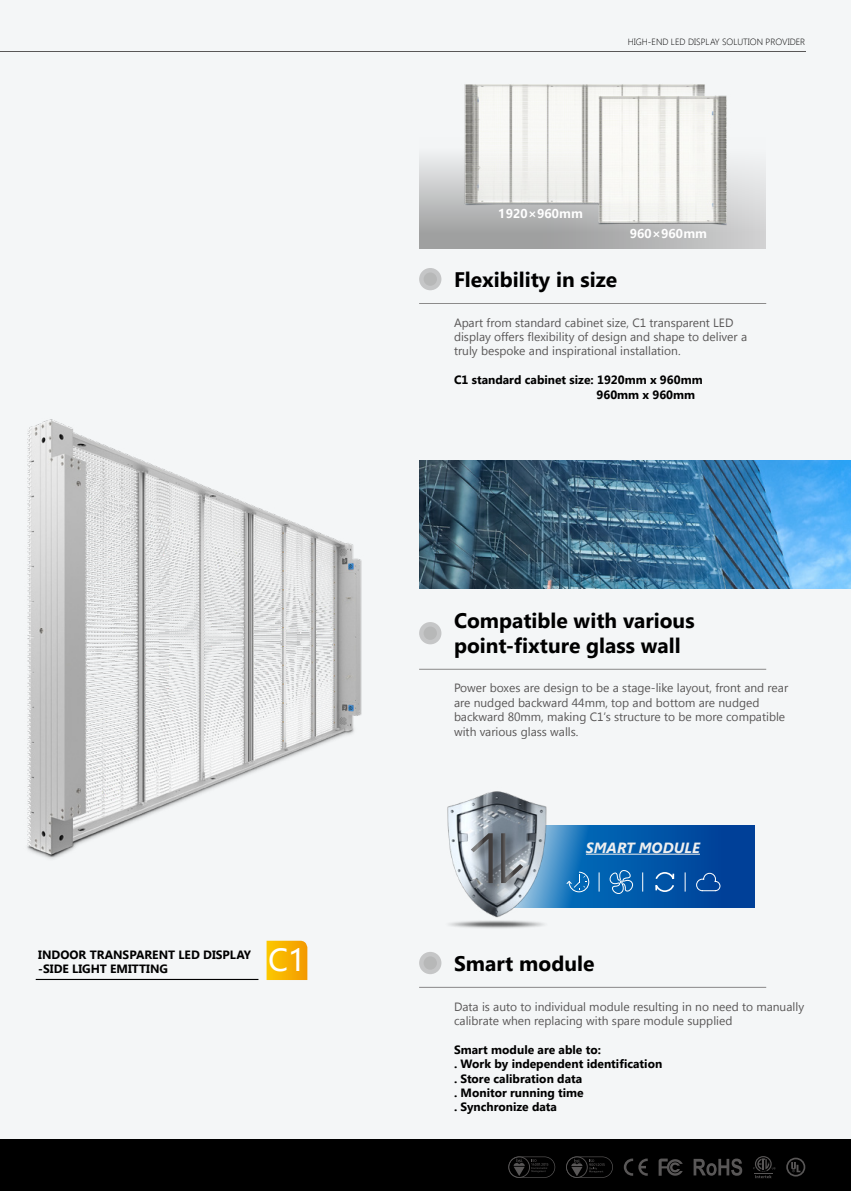
<style>
.page{position:relative;width:851px;height:1191px;background:#fff}
.page>*{position:absolute;margin:0;border:0;box-sizing:border-box;transform-origin:0 0}
.t1{font:30px "Microsoft Ya Hei";color:#fff}
.t2{font:700 21px/25.2px "Segoe UI";color:#000}
.t3{font:italic 700 14.7px "Segoe UI";color:#efefef}
.t4{font:12px/14.4px "Segoe UI";color:#595757}
.t5{font:700 12px/14.4px "Segoe UI";color:#000}
.t6{font:700 12px "Microsoft Ya Hei";color:#fff}
.t7{font:300 9px "Segoe UI";color:#000}
</style>
<div class="page">
<div style="left:0;top:0;width:850px;height:1191px;background:#f4f6f7"></div>
<div style="left:0;top:1140px;width:850px;height:51px;background:#000"></div>
<svg style="left:753px;top:1156px;width:22px;height:22px"></svg>
<svg style="left:623px;top:1158px;width:24px;height:17px"></svg>
<svg style="left:658px;top:1158px;width:24px;height:17px"></svg>
<svg style="left:693px;top:1158px;width:49px;height:17px"></svg>
<svg style="left:508px;top:1156px;width:47px;height:21px"></svg>
<svg style="left:566px;top:1156px;width:47px;height:21px"></svg>
<svg style="left:791px;top:1162px;width:9px;height:10px"></svg>
<div style="left:786px;top:1157px;width:19px;height:19px;border:2px solid #595757;border-radius:50%"></div>
<hr style="left:0;top:52px;width:805px;height:1px;background:#595757">
<svg style="left:419px;top:157px;width:346px;height:91px;background:#b8b9b9"></svg>
<img style="left:442px;top:84px;width:308px;height:147px">
<hr style="left:419px;top:303px;width:347px;height:1px;background:#595757">
<div style="left:419px;top:268px;width:22px;height:22px;background:#c5c6c7;border-radius:50%"></div>
<div style="left:423px;top:272px;width:14px;height:14px;background:#b7b8b8;border-radius:50%"></div>
<hr style="left:419px;top:669px;width:347px;height:1px;background:#595757">
<div style="left:419px;top:622px;width:22px;height:22px;background:#c5c6c7;border-radius:50%"></div>
<div style="left:423px;top:626px;width:14px;height:14px;background:#b7b8b8;border-radius:50%"></div>
<hr style="left:419px;top:987px;width:347px;height:1px;background:#595757">
<div style="left:419px;top:952px;width:22px;height:22px;background:#c5c6c7;border-radius:50%"></div>
<div style="left:423px;top:956px;width:14px;height:13px;background:#b7b8b8;border-radius:50%"></div>
<img style="left:419px;top:460px;width:431px;height:129px">
<img style="left:27px;top:419px;width:335px;height:440px">
<hr style="left:36px;top:979px;width:222px;height:1px;background:#000">
<svg style="left:266px;top:940px;width:41px;height:40px;background:#f7b309"></svg>
<svg style="left:563px;top:825px;width:191px;height:82px;background:#0455a7"></svg>
<img style="left:447px;top:791px;width:116px;height:137px">
<div style="left:469px;top:831px;width:35px;height:63px;background:#000;opacity:.45"></div>
<svg style="left:470px;top:833px;width:22px;height:50px"></svg>
<div style="left:499px;top:831px;width:35px;height:63px;background:#000;opacity:.45"></div>
<svg style="left:501px;top:833px;width:22px;height:50px"></svg>
<hr style="left:585px;top:853px;width:114px;height:1px;background:#efefef">
<svg style="left:565px;top:871px;width:24px;height:21px"></svg>
<svg style="left:654px;top:871px;width:21px;height:21px"></svg>
<svg style="left:695px;top:872px;width:25px;height:19px"></svg>
<svg style="left:609px;top:870px;width:24px;height:24px"></svg>
<svg style="left:598px;top:872px;width:1px;height:19px"></svg>
<svg style="left:642px;top:872px;width:1px;height:19px"></svg>
<svg style="left:684px;top:872px;width:1px;height:19px"></svg>
<p class="t5" style="left:38px;top:947px;width:214px">INDOOR TRANSPARENT LED DISPLAY -SIDE LIGHT EMITTING</p>
<h1 class="t1" style="left:268px;top:940px;width:39px">C1</h1>
<p class="t7" style="left:627px;top:36px;width:179px">HIGH-END LED DISPLAY SOLUTION PROVIDER</p>
<p class="t6" style="left:498px;top:205px;width:86px">1920×960mm</p>
<p class="t6" style="left:629px;top:226px;width:79px">960×960mm</p>
<h2 class="t2" style="left:454px;top:266px;width:165px">Flexibility in size</h2>
<p class="t4" style="left:454px;top:315px;width:294px">Apart from standard cabinet size, C1 transparent LED display offers flexibility of design and shape to deliver a truly bespoke and inspirational installation.</p>
<p class="t5" style="left:596px;top:372px;width:108px;text-indent:-142px">C1 standard cabinet size: 1920mm x 960mm<br>960mm x 960mm</p>
<h2 class="t2" style="left:454px;top:607px;width:242px">Compatible with various point-fixture glass wall</h2>
<p class="t4" style="left:454px;top:680px;width:335px">Power boxes are design to be a stage-like layout, front and rear are nudged backward 44mm, top and bottom are nudged backward 80mm, making C1’s structure to be more compatible with various glass walls.</p>
<p class="t3" style="left:585px;top:837px;width:115px">SMART MODULE</p>
<h2 class="t2" style="left:454px;top:950px;width:142px">Smart module</h2>
<p class="t4" style="left:454px;top:998px;width:351px">Data is auto to individual module resulting in no need to manually calibrate when replacing with spare module supplied</p>
<p class="t5" style="left:454px;top:1041px;width:210px">Smart module are able to:<br>. Work by independent identification . Store calibration data<br>. Monitor running time<br>. Synchronize data</p>
</div>
